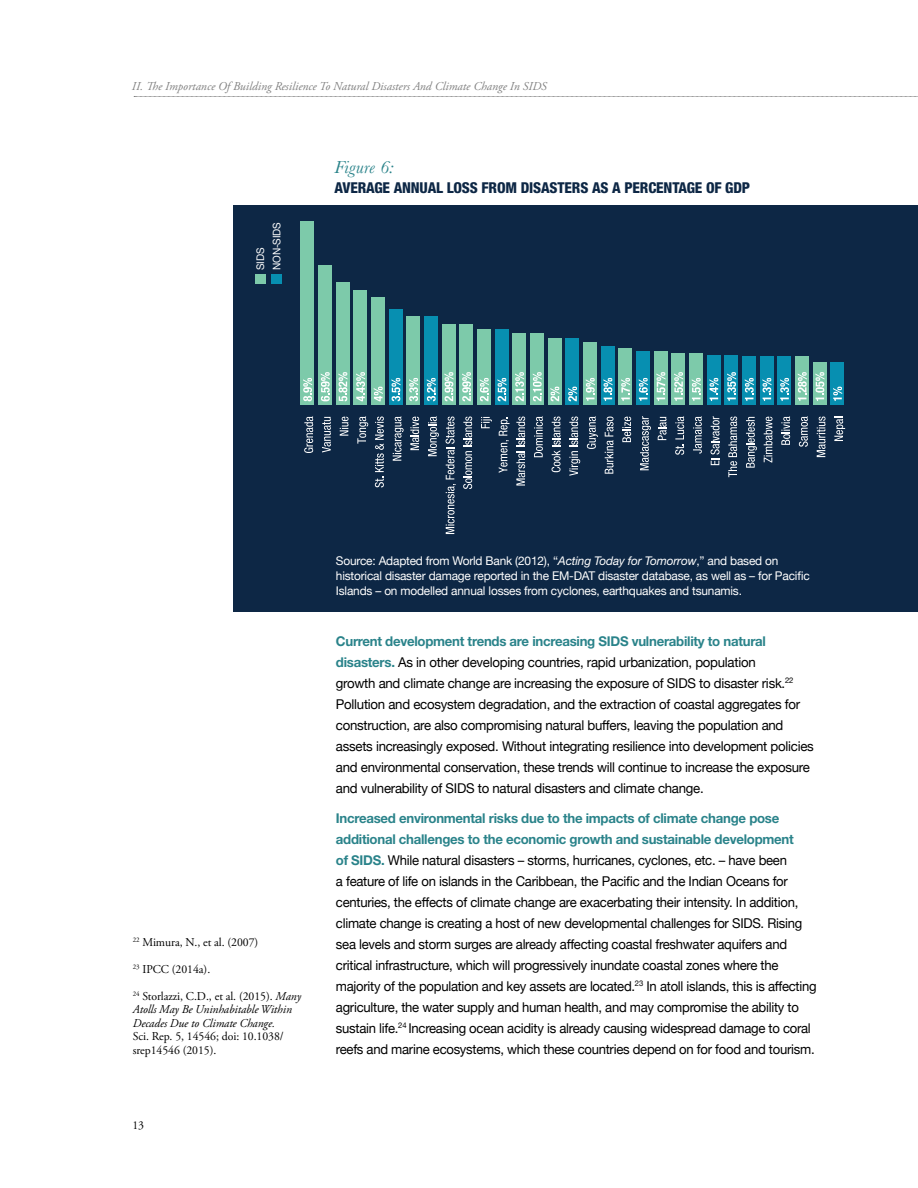
<style>
.page{position:relative;width:918px;height:1188px;background:#fff}
.page>*{position:absolute;margin:0;border:0;box-sizing:border-box;transform-origin:0 0}
.t1{font:italic 18px "Baskerville";letter-spacing:.02em;color:#2a838a}
.t2{font:800 condensed 15px "Helvetica Neue";letter-spacing:-.01em;color:#0d2745}
.t3{font:13.5px/21px "Helvetica Neue";letter-spacing:-.02em;color:#000}
.t4{font:12px/15px "Helvetica Neue";letter-spacing:-.015em;color:#fff}
.t5{font:italic 12px/13.5px "Adobe Garamond Pro";letter-spacing:-.005em;color:#000}
.t6{font:12px/13.5px "Adobe Garamond Pro";letter-spacing:-.005em;color:#000}
.t7{font:italic 12px "Adobe Garamond Pro";color:#808080}
.t8{font:10.5px/16.2px "Helvetica Neue";letter-spacing:-.02em;color:#fff;scale:.96 1}
.s1{font-style:normal}
.s2{font-style:italic}
.s3{font-weight:700;color:#2a838a}
</style>
<div class="page">
<svg style="left:134px;top:96px;width:783px;height:1px"></svg>
<div style="left:233px;top:205px;width:685px;height:406px;background:#0d2745"></div>
<div style="left:300px;top:222px;width:14px;height:183px;background:#7dcaaa"></div>
<div style="left:318px;top:266px;width:14px;height:139px;background:#7dcaaa"></div>
<div style="left:336px;top:282px;width:14px;height:123px;background:#7dcaaa"></div>
<div style="left:353px;top:290px;width:14px;height:115px;background:#7dcaaa"></div>
<div style="left:371px;top:298px;width:14px;height:107px;background:#7dcaaa"></div>
<div style="left:389px;top:310px;width:14px;height:95px;background:#078fb1"></div>
<div style="left:406px;top:316px;width:14px;height:89px;background:#7dcaaa"></div>
<div style="left:424px;top:316px;width:14px;height:89px;background:#078fb1"></div>
<div style="left:442px;top:324px;width:14px;height:81px;background:#7dcaaa"></div>
<div style="left:459px;top:324px;width:14px;height:81px;background:#7dcaaa"></div>
<div style="left:477px;top:329px;width:14px;height:76px;background:#7dcaaa"></div>
<div style="left:495px;top:329px;width:14px;height:76px;background:#078fb1"></div>
<div style="left:512px;top:333px;width:14px;height:72px;background:#7dcaaa"></div>
<div style="left:530px;top:333px;width:14px;height:72px;background:#7dcaaa"></div>
<div style="left:548px;top:338px;width:14px;height:67px;background:#7dcaaa"></div>
<div style="left:565px;top:338px;width:14px;height:67px;background:#078fb1"></div>
<div style="left:583px;top:342px;width:14px;height:63px;background:#7dcaaa"></div>
<div style="left:601px;top:346px;width:14px;height:59px;background:#078fb1"></div>
<div style="left:618px;top:349px;width:14px;height:56px;background:#7dcaaa"></div>
<div style="left:636px;top:351px;width:14px;height:54px;background:#078fb1"></div>
<div style="left:654px;top:351px;width:14px;height:54px;background:#7dcaaa"></div>
<div style="left:671px;top:353px;width:14px;height:52px;background:#7dcaaa"></div>
<div style="left:689px;top:353px;width:14px;height:52px;background:#7dcaaa"></div>
<div style="left:707px;top:355px;width:14px;height:50px;background:#078fb1"></div>
<div style="left:724px;top:355px;width:14px;height:50px;background:#078fb1"></div>
<div style="left:742px;top:357px;width:14px;height:48px;background:#078fb1"></div>
<div style="left:760px;top:357px;width:14px;height:48px;background:#078fb1"></div>
<div style="left:777px;top:357px;width:14px;height:48px;background:#078fb1"></div>
<div style="left:795px;top:357px;width:14px;height:48px;background:#7dcaaa"></div>
<div style="left:813px;top:363px;width:14px;height:42px;background:#7dcaaa"></div>
<div style="left:830px;top:363px;width:14px;height:42px;background:#078fb1"></div>
<svg style="left:303px;top:378px;width:9px;height:23px"></svg>
<svg style="left:321px;top:372px;width:9px;height:29px"></svg>
<svg style="left:338px;top:372px;width:10px;height:29px"></svg>
<svg style="left:356px;top:372px;width:9px;height:29px"></svg>
<svg style="left:374px;top:387px;width:9px;height:14px"></svg>
<svg style="left:391px;top:378px;width:10px;height:23px"></svg>
<svg style="left:409px;top:378px;width:9px;height:23px"></svg>
<svg style="left:427px;top:378px;width:9px;height:23px"></svg>
<svg style="left:444px;top:372px;width:10px;height:29px"></svg>
<svg style="left:462px;top:372px;width:9px;height:29px"></svg>
<svg style="left:480px;top:378px;width:9px;height:23px"></svg>
<svg style="left:497px;top:378px;width:10px;height:23px"></svg>
<svg style="left:515px;top:372px;width:9px;height:29px"></svg>
<svg style="left:533px;top:372px;width:9px;height:29px"></svg>
<svg style="left:550px;top:387px;width:10px;height:14px"></svg>
<svg style="left:568px;top:387px;width:9px;height:14px"></svg>
<svg style="left:586px;top:378px;width:9px;height:23px"></svg>
<svg style="left:603px;top:378px;width:10px;height:23px"></svg>
<svg style="left:621px;top:378px;width:9px;height:23px"></svg>
<svg style="left:639px;top:378px;width:9px;height:23px"></svg>
<svg style="left:656px;top:372px;width:10px;height:29px"></svg>
<svg style="left:674px;top:372px;width:9px;height:29px"></svg>
<svg style="left:692px;top:378px;width:9px;height:23px"></svg>
<svg style="left:709px;top:378px;width:10px;height:23px"></svg>
<svg style="left:727px;top:372px;width:9px;height:29px"></svg>
<svg style="left:745px;top:378px;width:9px;height:23px"></svg>
<svg style="left:762px;top:378px;width:10px;height:23px"></svg>
<svg style="left:780px;top:378px;width:9px;height:23px"></svg>
<svg style="left:798px;top:372px;width:9px;height:29px"></svg>
<svg style="left:815px;top:372px;width:10px;height:29px"></svg>
<svg style="left:833px;top:387px;width:9px;height:14px"></svg>
<svg style="left:304px;top:416px;width:9px;height:37px"></svg>
<svg style="left:322px;top:417px;width:9px;height:35px"></svg>
<svg style="left:340px;top:417px;width:9px;height:19px"></svg>
<svg style="left:357px;top:416px;width:11px;height:28px"></svg>
<svg style="left:375px;top:417px;width:9px;height:70px"></svg>
<svg style="left:393px;top:416px;width:11px;height:45px"></svg>
<svg style="left:410px;top:417px;width:9px;height:33px"></svg>
<svg style="left:428px;top:416px;width:11px;height:40px"></svg>
<svg style="left:446px;top:417px;width:10px;height:117px"></svg>
<svg style="left:463px;top:417px;width:9px;height:72px"></svg>
<svg style="left:481px;top:417px;width:11px;height:11px"></svg>
<svg style="left:499px;top:417px;width:10px;height:56px"></svg>
<svg style="left:516px;top:417px;width:9px;height:69px"></svg>
<svg style="left:534px;top:416px;width:9px;height:41px"></svg>
<svg style="left:552px;top:417px;width:9px;height:55px"></svg>
<svg style="left:569px;top:417px;width:11px;height:59px"></svg>
<svg style="left:587px;top:416px;width:11px;height:33px"></svg>
<svg style="left:605px;top:417px;width:9px;height:57px"></svg>
<svg style="left:622px;top:417px;width:9px;height:25px"></svg>
<svg style="left:640px;top:416px;width:11px;height:54px"></svg>
<svg style="left:658px;top:417px;width:9px;height:23px"></svg>
<svg style="left:675px;top:416px;width:9px;height:39px"></svg>
<svg style="left:693px;top:416px;width:9px;height:38px"></svg>
<svg style="left:711px;top:416px;width:9px;height:49px"></svg>
<svg style="left:728px;top:417px;width:9px;height:60px"></svg>
<svg style="left:746px;top:417px;width:11px;height:51px"></svg>
<svg style="left:764px;top:417px;width:9px;height:45px"></svg>
<svg style="left:781px;top:416px;width:9px;height:29px"></svg>
<svg style="left:799px;top:416px;width:9px;height:31px"></svg>
<svg style="left:817px;top:417px;width:9px;height:40px"></svg>
<svg style="left:834px;top:417px;width:11px;height:24px"></svg>
<div style="left:255px;top:274px;width:10px;height:10px;background:#7dcaaa"></div>
<div style="left:272px;top:274px;width:10px;height:10px;background:#078fb1"></div>
<p class="t7" style="left:132px;top:79px;width:416px">II. The Importance Of Building Resilience To Natural Disasters And Climate Change In SIDS</p>
<p class="t8" style="left:253px;top:270px;width:51px;rotate:-90deg">SIDS<br>NON-SIDS</p>
<h1 class="t1" style="left:334px;top:155px;width:61px">Figure 6:</h1>
<p class="t2" style="left:334px;top:178px;width:417px">AVERAGE ANNUAL LOSS FROM DISASTERS AS A PERCENTAGE OF GDP</p>
<p class="t6" style="left:133px;top:936px;width:127px"><sup>22</sup> Mimura, N., et al. (2007)</p>
<p class="t6" style="left:133px;top:963px;width:79px"><sup>23</sup> IPCC (2014a).</p>
<p class="t5" style="left:133px;top:990px;width:170px"><sup>24</sup> <span class="s1">Storlazzi, C.D., et al. (2015).</span> Many<br>Atolls May Be Uninhabitable Within<br>Decades Due to Climate Change.</p>
<p class="t6" style="left:133px;top:1030px;width:152px">Sci. Rep. 5, 14546; doi: 10.1038/ srep14546 (2015).</p>
<p class="t6" style="left:133px;top:1119px;width:13px">13</p>
<p class="t4" style="left:336px;top:553px;width:475px">Source: Adapted from World Bank (2012), “<span class="s2">Acting Today for Tomorrow</span>,” and based on historical disaster damage reported in the EM-DAT disaster database, as well as – for Pacific<br>Islands – on modelled annual losses from cyclones, earthquakes and tsunamis.</p>
<p class="t3" style="left:336px;top:631px;width:479px"><span class="s3">Current development trends are increasing SIDS vulnerability to natural disasters.</span> As in other developing countries, rapid urbanization, population<br>growth and climate change are increasing the exposure of SIDS to disaster risk.<sup>22<br></sup>Pollution and ecosystem degradation, and the extraction of coastal aggregates for construction, are also compromising natural buffers, leaving the population and assets increasingly exposed. Without integrating resilience into development policies and environmental conservation, these trends will continue to increase the exposure and vulnerability of SIDS to natural disasters and climate change.</p>
<p class="t3" style="left:336px;top:808px;width:482px"><span class="s3">Increased environmental risks due to the impacts of climate change pose additional challenges to the economic growth and sustainable development<br>of SIDS.</span> While natural disasters – storms, hurricanes, cyclones, etc. – have been<br>a feature of life on islands in the Caribbean, the Pacific and the Indian Oceans for centuries, the effects of climate change are exacerbating their intensity. In addition, climate change is creating a host of new developmental challenges for SIDS. Rising sea levels and storm surges are already affecting coastal freshwater aquifers and critical infrastructure, which will progressively inundate coastal zones where the majority of the population and key assets are located.<sup>23</sup> In atoll islands, this is affecting agriculture, the water supply and human health, and may compromise the ability to sustain life.<sup>24</sup> Increasing ocean acidity is already causing widespread damage to coral reefs and marine ecosystems, which these countries depend on for food and tourism.</p>
</div>
